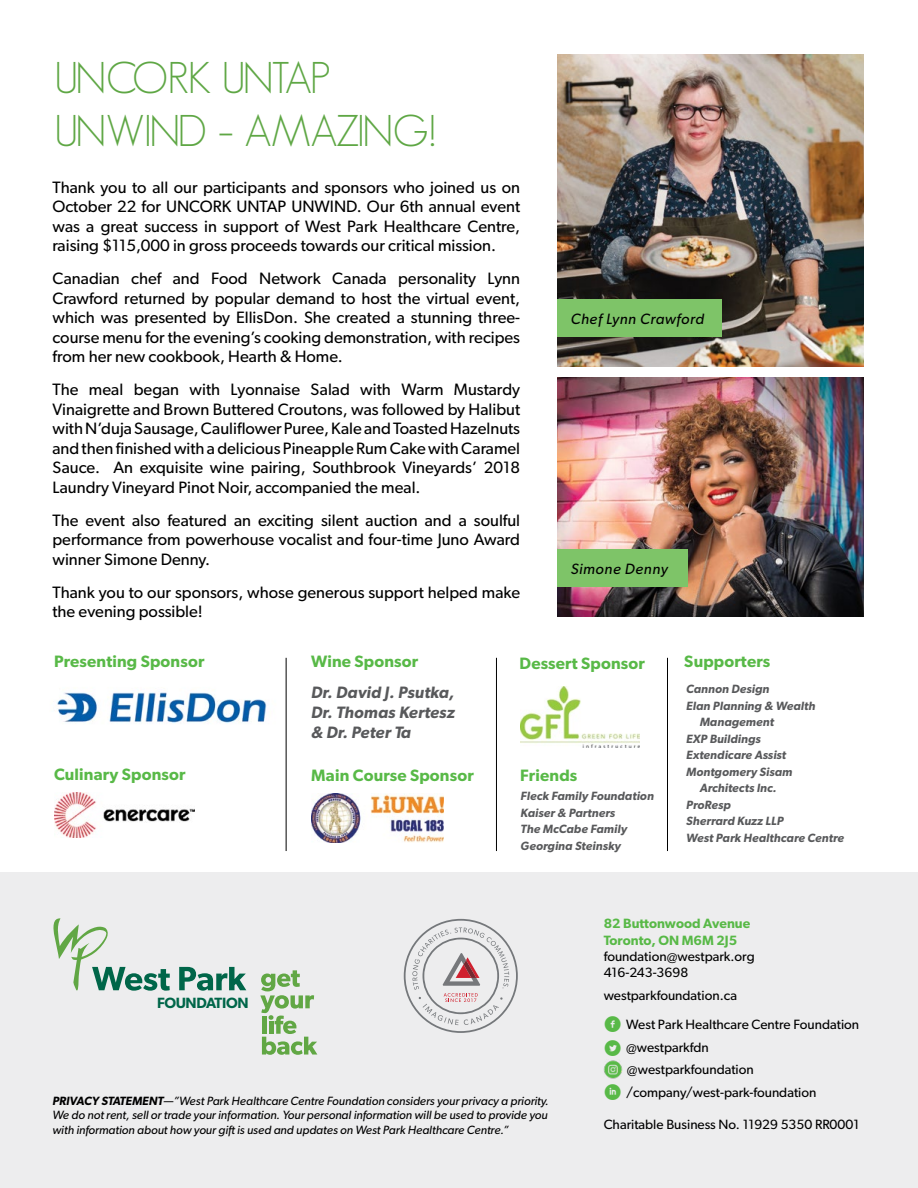
<style>
.page{position:relative;width:918px;height:1188px;background:#fff}
.page>*{position:absolute;margin:0;border:0;box-sizing:border-box;transform-origin:0 0}
.small_header{font:300 43.5px/52.5px "Geosans";letter-spacing:-.055em;color:#5fa745}
.body_copy{font:16.5px/19.5px "Gibson";color:#000;text-align:justify}
.body_copy-2{font:600 16.5px "Gibson";letter-spacing:.01em;color:#58b947}
.body_copy-3{font:italic 600 16.5px/19.8px "Gibson";letter-spacing:.01em;color:#58595b;text-align:justify}
.t1{font:italic 15px "Gibson";letter-spacing:.04em;color:#000}
.t2{font:600 14.85px "Gibson";letter-spacing:-.025em;color:#006649}
.bullets{font:13.5px/16.2px "Gibson";color:#000}
.bullets-2{font:italic 12px/14.4px "Gibson";color:#000;text-align:justify}
.body_copy-4{font:italic 600 12px/16.5px "Gibson";letter-spacing:.01em;color:#58595b}
.s1{font-weight:600}
.s2{font-weight:600;color:#58b947}
.s3{font-family:"Socialico";font-size:22.5px;color:#58b947}
</style>
<div class="page">
<div style="left:0;top:873px;width:918px;height:315px;background:#ededee"></div>
<svg style="left:179px;top:967px;width:67px;height:24px"></svg>
<svg style="left:53px;top:918px;width:117px;height:73px"></svg>
<svg style="left:260px;top:970px;width:57px;height:85px"></svg>
<svg style="left:404px;top:919px;width:114px;height:114px"></svg>
<img style="left:604px;top:1060px;width:19px;height:19px">
<img style="left:557px;top:54px;width:307px;height:312px">
<img style="left:557px;top:377px;width:307px;height:240px">
<div style="left:557px;top:299px;width:164px;height:37px;background:#7ec468"></div>
<div style="left:557px;top:549px;width:131px;height:38px;background:#7ec468"></div>
<img style="left:56px;top:692px;width:211px;height:32px">
<img style="left:54px;top:793px;width:140px;height:45px">
<img style="left:311px;top:794px;width:133px;height:49px">
<img style="left:520px;top:686px;width:119px;height:62px">
<hr style="left:286px;top:658px;width:1px;height:193px;background:#000">
<hr style="left:496px;top:658px;width:1px;height:193px;background:#000">
<hr style="left:667px;top:658px;width:1px;height:193px;background:#000">
<p class="small_header" style="left:54px;top:52px;width:385px">UNCORK UNTAP<br>UNWIND – AMAZING!</p>
<p class="body_copy" style="left:52px;top:177px;width:469px">Thank you to all our participants and sponsors who joined us on October 22 for UNCORK UNTAP UNWIND. Our 6th annual event was a great success in support of West Park Healthcare Centre, raising $115,000 in gross proceeds towards our critical mission.</p>
<p class="body_copy" style="left:52px;top:268px;width:469px">Canadian chef and Food Network Canada personality Lynn Crawford returned by popular demand to host the virtual event, which was presented by EllisDon. She created a stunning three&shy;course menu for the evening’s cooking demonstration, with recipes from her new cookbook, Hearth &amp; Home.</p>
<p class="body_copy" style="left:52px;top:379px;width:469px">The meal began with Lyonnaise Salad with Warm Mustardy Vinaigrette and Brown Buttered Croutons, was followed by Halibut with N’duja Sausage, Cauliflower Puree, Kale and Toasted Hazelnuts and then finished with a delicious Pineapple Rum Cake with Caramel Sauce. An exquisite wine pairing, Southbrook Vineyards’ 2018<br>Laundry Vineyard Pinot Noir, accompanied the meal.</p>
<p class="body_copy" style="left:52px;top:510px;width:469px">The event also featured an exciting silent auction and a soulful performance from powerhouse vocalist and four-time Juno Award winner Simone Denny.</p>
<p class="body_copy" style="left:52px;top:582px;width:469px">Thank you to our sponsors, whose generous support helped make the evening possible!</p>
<p class="t1" style="left:571px;top:309px;width:135px">Chef Lynn Crawford</p>
<p class="t1" style="left:571px;top:560px;width:98px">Simone Denny</p>
<p class="body_copy-2" style="left:54px;top:652px;width:152px">Presenting Sponsor</p>
<p class="body_copy-2" style="left:54px;top:764px;width:133px">Culinary Sponsor</p>
<p class="body_copy-2" style="left:311px;top:652px;width:109px">Wine Sponsor</p>
<p class="body_copy-2" style="left:520px;top:654px;width:127px">Dessert Sponsor</p>
<p class="body_copy-2" style="left:684px;top:652px;width:87px">Supporters</p>
<p class="body_copy-3" style="left:311px;top:682px;width:145px">Dr. David J. Psutka, Dr. Thomas Kertesz &amp; Dr. Peter Ta</p>
<p class="body_copy-4" style="left:686px;top:681px;width:85px">Cannon Design</p>
<p class="body_copy-4" style="left:700px;top:697px;width:117px;text-indent:-14px">Elan Planning &amp; Wealth<br>Management</p>
<p class="body_copy-4" style="left:686px;top:730px;width:76px">EXP Buildings</p>
<p class="body_copy-4" style="left:686px;top:747px;width:101px">Extendicare Assist</p>
<p class="body_copy-4" style="left:686px;top:763px;width:108px;text-align:center">Montgomery Sisam<br>Architects Inc.</p>
<p class="body_copy-4" style="left:686px;top:796px;width:46px">ProResp</p>
<p class="body_copy-4" style="left:686px;top:813px;width:99px">Sherrard Kuzz LLP</p>
<p class="body_copy-4" style="left:686px;top:829px;width:159px">West Park Healthcare Centre</p>
<p class="body_copy-2" style="left:311px;top:765px;width:164px">Main Course Sponsor</p>
<p class="body_copy-2" style="left:520px;top:765px;width:59px">Friends</p>
<p class="body_copy-4" style="left:521px;top:787px;width:135px">Fleck Family Foundation</p>
<p class="body_copy-4" style="left:521px;top:804px;width:96px">Kaiser &amp; Partners</p>
<p class="body_copy-4" style="left:521px;top:820px;width:108px">The McCabe Family</p>
<p class="body_copy-4" style="left:521px;top:837px;width:102px">Georgina Steinsky</p>
<p class="t2" style="left:157px;top:994px;width:93px">FOUNDATION</p>
<p class="bullets-2" style="left:52px;top:1093px;width:498px"><span class="s1">PRIVACY STATEMENT</span>—”West Park Healthcare Centre Foundation considers your privacy a priority.<br>We do not rent, sell or trade your information. Your personal information will be used to provide you with information about how your gift is used and updates on West Park Healthcare Centre.”</p>
<p class="bullets" style="left:604px;top:915px;width:153px"><span class="s2">82 Buttonwood Avenue<br>Toronto, ON M6M 2J5 </span>foundation@westpark.org<br>416-243-3698</p>
<p class="bullets" style="left:604px;top:987px;width:135px">westparkfoundation.ca</p>
<p class="bullets" style="left:604px;top:1016px;width:257px"><span class="s3">f</span> West Park Healthcare Centre Foundation</p>
<p class="bullets" style="left:604px;top:1039px;width:107px"><span class="s3">l</span> @westparkfdn</p>
<p class="bullets" style="left:627px;top:1061px;width:128px">@westparkfoundation</p>
<p class="bullets" style="left:604px;top:1084px;width:214px"><span class="s3">i</span> /company/west-park-foundation</p>
<p class="bullets" style="left:604px;top:1116px;width:257px">Charitable Business No. 11929 5350 RR0001</p>
</div>
